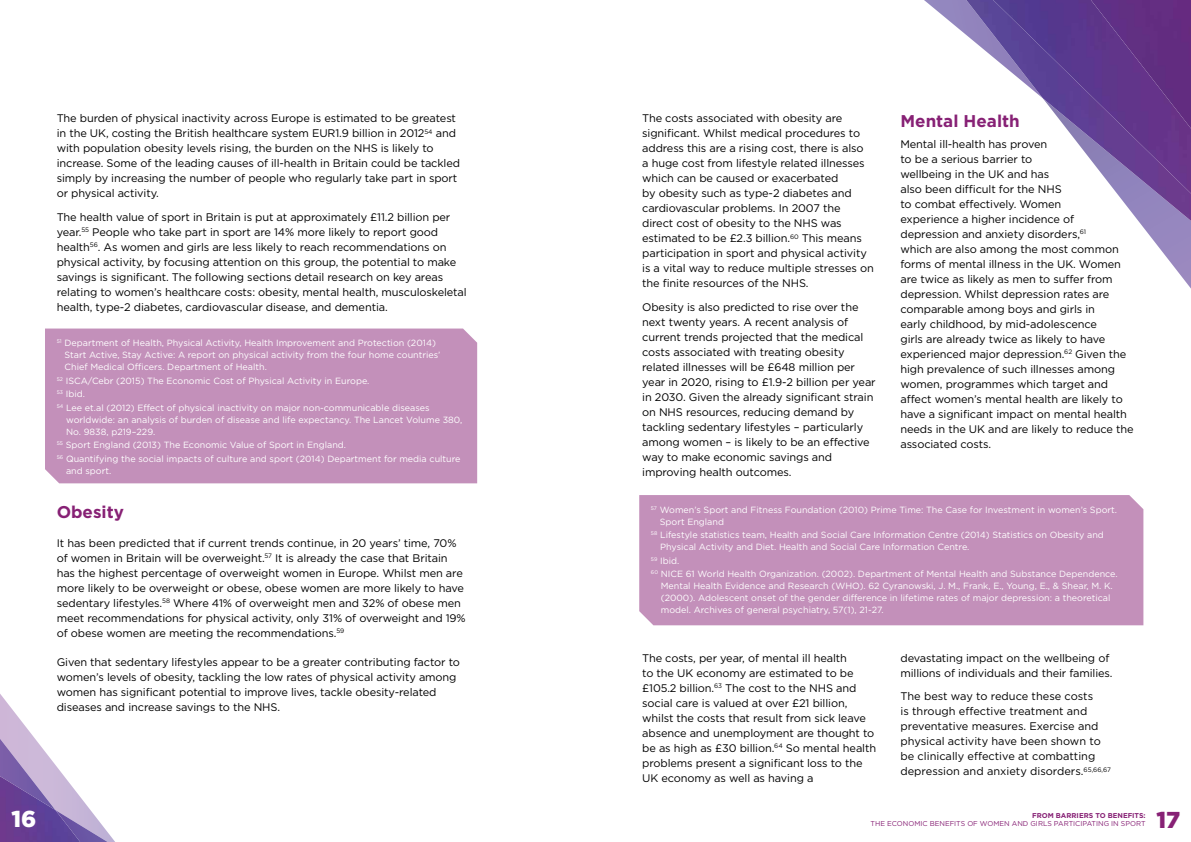
<style>
.page{position:relative;width:1191px;height:842px;background:#fff}
.page>*{position:absolute;margin:0;border:0;box-sizing:border-box;transform-origin:0 0}
.t1{font:900 23px "Gotham";color:#fff}
.t2{font:900 23px "Gotham";color:#872175}
.t3{font:700 17px "Gotham";color:#872175}
.t4{font:11px/15px "Gotham";letter-spacing:-.01em;color:#000}
.t5{font:9px/12px "Gotham";color:#fff}
.t6{font:7px "Gotham";color:#872175}
.t7{font:700 7px "Gotham";color:#872175}
</style>
<div class="page">
<svg style="left:0;top:694px;width:115px;height:148px"></svg>
<img style="left:0;top:739px;width:55px;height:37px">
<img style="left:80px;top:810px;width:28px;height:32px">
<img style="left:0;top:776px;width:80px;height:66px">
<svg style="left:1138px;top:221px;width:53px;height:68px"></svg>
<svg style="left:924px;top:0;width:42px;height:35px"></svg>
<img style="left:966px;top:0;width:225px;height:221px">
<img style="left:993px;top:0;width:198px;height:193px">
<img style="left:1090px;top:0;width:101px;height:129px">
<div style="left:45px;top:329px;width:432px;height:154px;background:#c390ba"></div>
<div style="left:639px;top:495px;width:504px;height:130px;background:#c390ba"></div>
<p class="t4" style="left:57px;top:111px;width:405px">The burden of physical inactivity across Europe is estimated to be greatest in the UK, costing the British healthcare system EUR1.9 billion in 2012<sup>54</sup> and with population obesity levels rising, the burden on the NHS is likely to increase. Some of the leading causes of ill-health in Britain could be tackled simply by increasing the number of people who regularly take part in sport or physical activity.</p>
<p class="t4" style="left:57px;top:209px;width:411px">The health value of sport in Britain is put at approximately £11.2 billion per year.<sup>55</sup> People who take part in sport are 14% more likely to report good health<sup>56</sup>. As women and girls are less likely to reach recommendations on physical activity, by focusing attention on this group, the potential to make savings is significant. The following sections detail research on key areas relating to women’s healthcare costs: obesity, mental health, musculoskeletal health, type-2 diabetes, cardiovascular disease, and dementia.</p>
<p class="t5" style="left:64px;top:337px;width:377px;text-indent:-8px"><sup>51</sup> Department of Health, Physical Activity, Health Improvement and Protection (2014)<br>Start Active, Stay Active: A report on physical activity from the four home countries’<br>Chief Medical Officers. Department of Health.</p>
<p class="t5" style="left:57px;top:374px;width:374px;line-height:13.4px"><sup>52</sup> ISCA/Cebr (2015) The Economic Cost of Physical Activity in Europe.<br><sup>53</sup> Ibid.<br><sup>54</sup> Lee et.al (2012) Effect of physical inactivity on major non-communicable diseases</p>
<p class="t5" style="left:66px;top:413px;width:398px">worldwide: an analysis of burden of disease and life expectancy. The Lancet Volume 380,<br>No. 9838, p219–229.</p>
<p class="t5" style="left:57px;top:438px;width:405px;line-height:13.4px"><sup>55</sup> Sport England (2013) The Economic Value of Sport in England.<br><sup>56</sup> Quantifying the social impacts of culture and sport (2014) Department for media culture</p>
<p class="t5" style="left:66px;top:464px;width:47px">and sport.</p>
<h2 class="t3" style="left:57px;top:500px;width:69px">Obesity</h2>
<p class="t4" style="left:57px;top:535px;width:410px">It has been predicted that if current trends continue, in 20 years’ time, 70% of women in Britain will be overweight.<sup>57</sup> It is already the case that Britain has the highest percentage of overweight women in Europe. Whilst men are more likely to be overweight or obese, obese women are more likely to have sedentary lifestyles.<sup>58</sup> Where 41% of overweight men and 32% of obese men meet recommendations for physical activity, only 31% of overweight and 19% of obese women are meeting the recommendations.<sup>59</sup></p>
<p class="t4" style="left:57px;top:654px;width:405px">Given that sedentary lifestyles appear to be a greater contributing factor to women’s levels of obesity, tackling the low rates of physical activity among women has significant potential to improve lives, tackle obesity-related diseases and increase savings to the NHS.</p>
<p class="t4" style="left:642px;top:111px;width:233px">The costs associated with obesity are significant. Whilst medical procedures to address this are a rising cost, there is also<br>a huge cost from lifestyle related illnesses which can be caused or exacerbated<br>by obesity such as type-2 diabetes and cardiovascular problems. In 2007 the direct cost of obesity to the NHS was estimated to be £2.3 billion.<sup>60</sup> This means participation in sport and physical activity is a vital way to reduce multiple stresses on the finite resources of the NHS.</p>
<p class="t4" style="left:642px;top:299px;width:235px">Obesity is also predicted to rise over the next twenty years. A recent analysis of current trends projected that the medical costs associated with treating obesity related illnesses will be £648 million per year in 2020, rising to £1.9-2 billion per year in 2030. Given the already significant strain on NHS resources, reducing demand by tackling sedentary lifestyles – particularly among women – is likely to be an effective way to make economic savings and improving health outcomes.</p>
<h2 class="t3" style="left:900px;top:110px;width:121px">Mental Health</h2>
<p class="t4" style="left:900px;top:136px;width:234px">Mental ill-health has proven<br>to be a serious barrier to<br>wellbeing in the UK and has<br>also been difficult for the NHS<br>to combat effectively. Women<br>experience a higher incidence of depression and anxiety disorders,<sup>61<br></sup>which are also among the most common forms of mental illness in the UK. Women are twice as likely as men to suffer from depression. Whilst depression rates are comparable among boys and girls in<br>early childhood, by mid-adolescence<br>girls are already twice as likely to have experienced major depression.<sup>62</sup> Given the high prevalence of such illnesses among women, programmes which target and affect women’s mental health are likely to have a significant impact on mental health needs in the UK and are likely to reduce the associated costs.</p>
<p class="t5" style="left:660px;top:503px;width:458px;text-indent:-9px"><sup>57</sup> Women’s Sport and Fitness Foundation (2010) Prime Time: The Case for Investment in women’s Sport.<br>Sport England</p>
<p class="t5" style="left:660px;top:529px;width:445px;text-indent:-9px"><sup>58</sup> Lifestyle statistics team, Health and Social Care Information Centre (2014) Statistics on Obesity and<br>Physical Activity and Diet. Health and Social Care Information Centre.</p>
<p class="t5" style="left:651px;top:554px;width:468px;line-height:13.4px"><sup>59</sup> Ibid.<br><sup>60</sup> NICE 61 World Health Organization. (2002). Department of Mental Health and Substance Dependence.</p>
<p class="t5" style="left:661px;top:580px;width:453px">Mental Health Evidence and Research (WHO). 62 Cyranowski, J. M., Frank, E., Young, E., &amp; Shear, M. K. (2000). Adolescent onset of the gender difference in lifetime rates of major depression: a theoretical model. Archives of general psychiatry, 57(1), 21-27.</p>
<p class="t4" style="left:642px;top:650px;width:235px">The costs, per year, of mental ill health<br>to the UK economy are estimated to be £105.2 billion.<sup>63</sup> The cost to the NHS and social care is valued at over £21 billion, whilst the costs that result from sick leave absence and unemployment are thought to be as high as £30 billion.<sup>64</sup> So mental health problems present a significant loss to the UK economy as well as having a</p>
<p class="t4" style="left:900px;top:650px;width:214px">devastating impact on the wellbeing of millions of individuals and their families.</p>
<p class="t4" style="left:900px;top:689px;width:212px">The best way to reduce these costs<br>is through effective treatment and preventative measures. Exercise and physical activity have been shown to be clinically effective at combatting depression and anxiety disorders.<sup>65,66,67</sup></p>
<p class="t7" style="left:1032px;top:811px;width:115px">FROM BARRIERS TO BENEFITS:</p>
<p class="t6" style="left:870px;top:819px;width:276px">THE ECONOMIC BENEFITS OF WOMEN AND GIRLS PARTICIPATING IN SPORT</p>
<h1 class="t1" style="left:11px;top:805px;width:26px">16</h1>
<h1 class="t2" style="left:1156px;top:806px;width:25px">17</h1>
</div>
